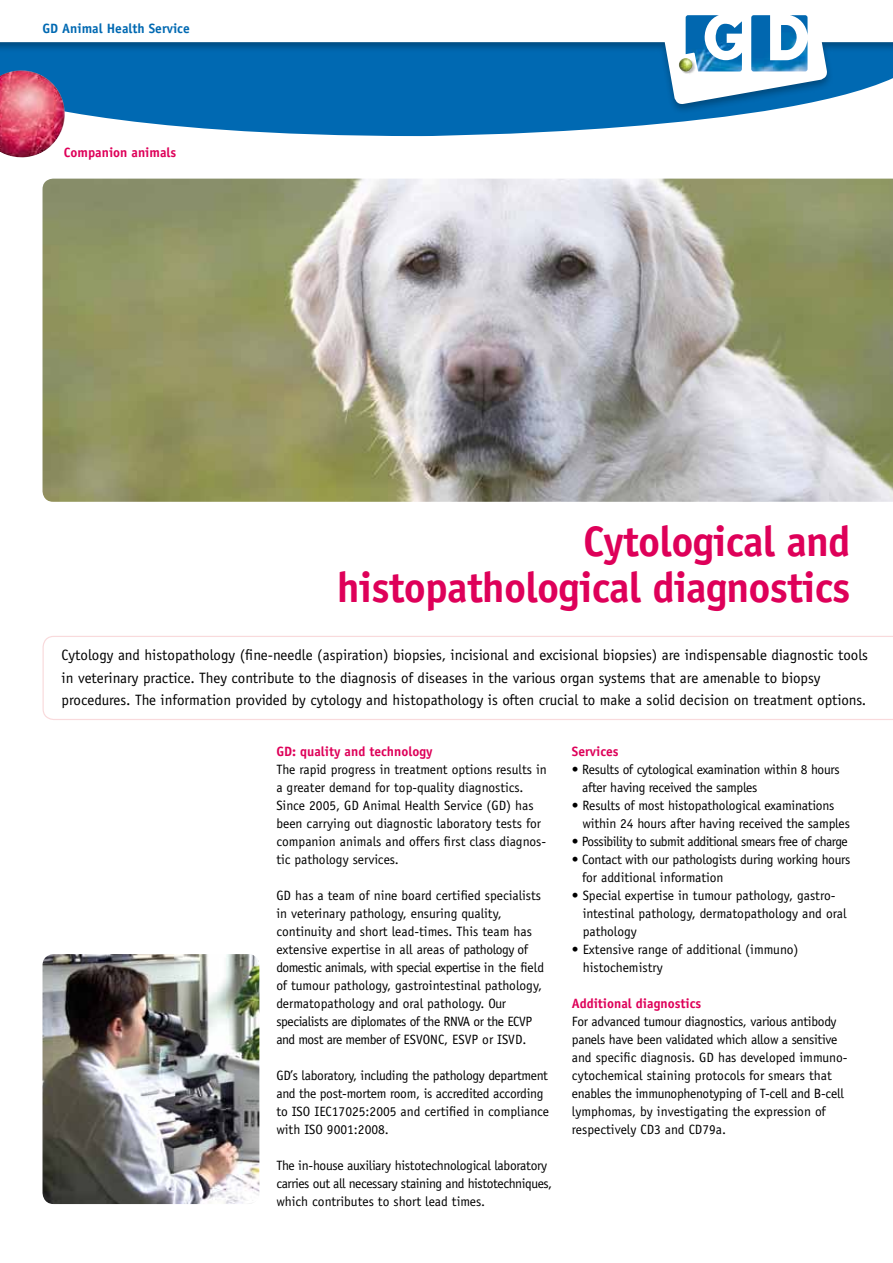
<style>
.page{position:relative;width:893px;height:1263px;background:#fff}
.page>*{position:absolute;margin:0;border:0;box-sizing:border-box;transform-origin:0 0}
.t1{font:700 42.75px/46.5px "Officina Sans";letter-spacing:-.02em;color:#de0059;text-align:right}
.t2{font:15px/22.5px "Officina Sans";color:#000}
.t3{font:13.5px/18px "Officina Sans";letter-spacing:-.02em;color:#000}
.t4{font:13.5px/18px "Officina Sans";color:#000}
.t5{font:700 13.5px "Officina Sans";color:#de0059}
.t6{font:700 13.5px "Officina Sans";color:#0069b2}
</style>
<div class="page">
<svg style="left:42px;top:636px;width:851px;height:84px"></svg>
<img style="left:43px;top:954px;width:216px;height:250px">
<img style="left:43px;top:179px;width:850px;height:323px">
<svg style="left:86px;top:115px;width:650px;height:21px;fill:#0069b2"></svg>
<img style="left:0;top:115px;width:65px;height:43px">
<div style="left:0;top:0;width:893px;height:115px;background:#000;opacity:.3"></div>
<svg style="left:0;top:0;width:893px;height:105px"></svg>
<img style="left:686px;top:15px;width:121px;height:56px">
<img style="left:681px;top:59px;width:14px;height:16px">
<img style="left:679px;top:58px;width:13px;height:14px;border-radius:7px">
<p class="t6" style="left:43px;top:20px;width:149px">GD Animal Health Service</p>
<p class="t5" style="left:64px;top:144px;width:114px">Companion animals</p>
<h1 class="t1" style="left:337px;top:517px;width:515px">Cytological and histopathological diagnostics</h1>
<p class="t2" style="left:62px;top:644px;width:808px">Cytology and histopathology (fine-needle (aspiration) biopsies, incisional and excisional biopsies) are indispensable diagnostic tools in veterinary practice. They contribute to the diagnosis of diseases in the various organ systems that are amenable to biopsy procedures. The information provided by cytology and histopathology is often crucial to make a solid decision on treatment options.</p>
<p class="t5" style="left:276px;top:743px;width:158px">GD: quality and technology</p>
<p class="t4" style="left:276px;top:760px;width:272px">The rapid progress in treatment options results in a greater demand for top-quality diagnostics.<br>Since 2005, GD Animal Health Service (GD) has been carrying out diagnostic laboratory tests for companion animals and offers first class diagnos&shy;tic pathology services.</p>
<p class="t4" style="left:276px;top:886px;width:269px">GD has a team of nine board certified specialists in veterinary pathology, ensuring quality, continuity and short lead-times. This team has extensive expertise in all areas of pathology of domestic animals, with special expertise in the field of tumour pathology, gastrointestinal pathology, dermatopathology and oral pathology. Our specialists are diplomates of the RNVA or the ECVP and most are member of ESVONC, ESVP or ISVD.</p>
<p class="t3" style="left:276px;top:1066px;width:274px">GD’s laboratory, including the pathology department and the post-mortem room, is accredited according to ISO IEC17025:2005 and certified in compliance with ISO 9001:2008.</p>
<p class="t3" style="left:276px;top:1156px;width:277px">The in-house auxiliary histotechnological laboratory carries out all necessary staining and histotechniques, which contributes to short lead times.</p>
<p class="t5" style="left:572px;top:743px;width:48px">Services</p>
<p class="t3" style="left:582px;top:760px;width:259px;text-indent:-10px">• Results of cytological examination within 8 hours after having received the samples</p>
<p class="t3" style="left:582px;top:796px;width:269px;text-indent:-10px">• Results of most histopathological examinations within 24 hours after having received the samples</p>
<p class="t3" style="left:572px;top:832px;width:277px">• Possibility to submit additional smears free of charge</p>
<p class="t3" style="left:582px;top:850px;width:270px;text-indent:-10px">• Contact with our pathologists during working hours for additional information</p>
<p class="t4" style="left:583px;top:886px;width:265px;text-indent:-11px">• Special expertise in tumour pathology, gastro&shy;intestinal pathology, dermatopathology and oral pathology</p>
<p class="t4" style="left:583px;top:940px;width:217px;text-indent:-11px">• Extensive range of additional (immuno) histochemistry</p>
<p class="t5" style="left:572px;top:995px;width:131px">Additional diagnostics</p>
<p class="t3" style="left:572px;top:1012px;width:277px">For advanced tumour diagnostics, various antibody panels have been validated which allow a sensitive and specific diagnosis. GD has developed immuno&shy;cytochemical staining protocols for smears that enables the immunophenotyping of T-cell and B-cell lymphomas, by investigating the expression of respectively CD3 and CD79a.</p>
</div>
